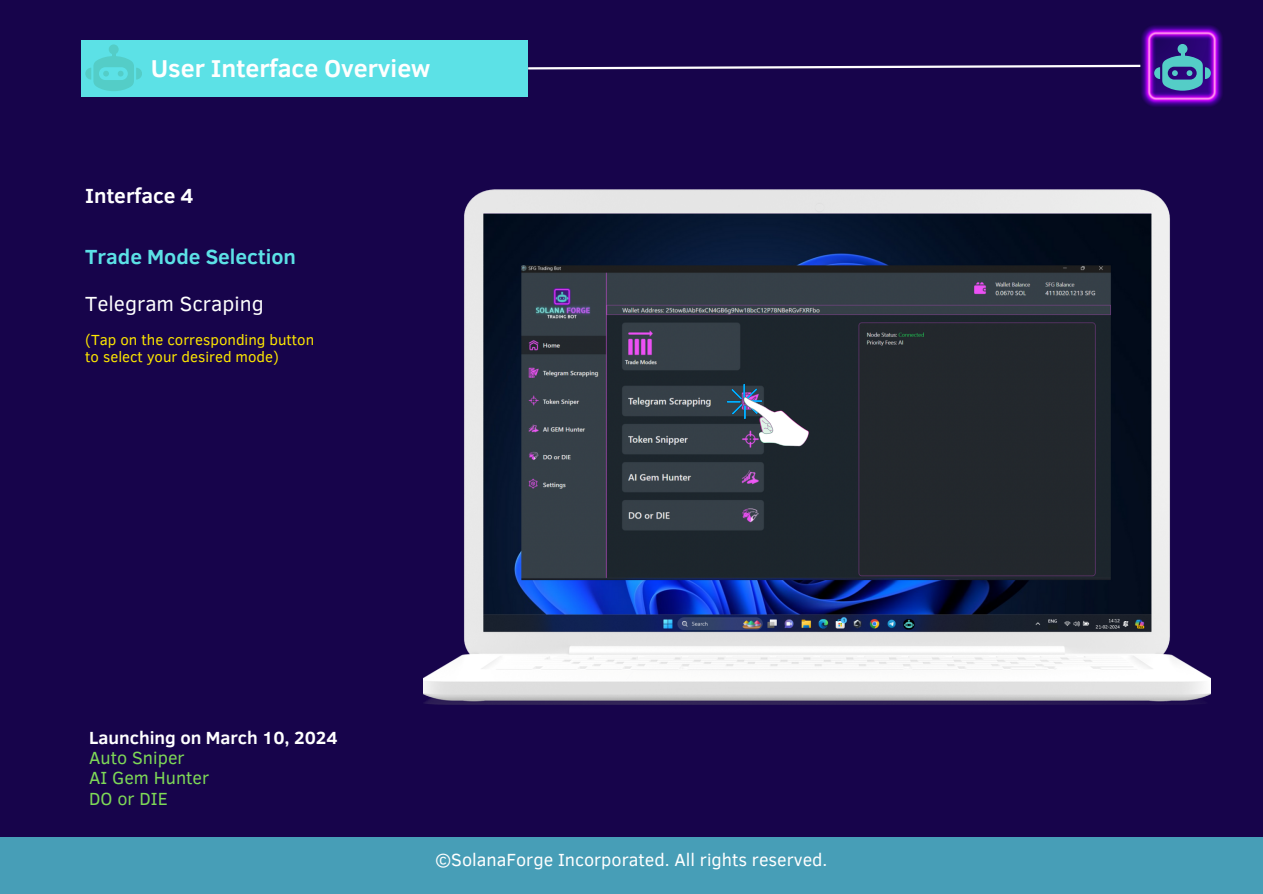
<style>
.page{position:relative;width:1263px;height:894px;background:#fff}
.page>*{position:absolute;margin:0;border:0;box-sizing:border-box;transform-origin:0 0}
.t1{font:700 25.05px "Clear Sans";color:#fff}
.t2{font:700 21px "Clear Sans";color:#5ce1e6}
.t3{font:21px "Clear Sans";color:#fff}
.t4{font:700 21px "Clear Sans";color:#fff}
.t5{font:18px "Clear Sans";color:#fff}
.t6{font:18px/20.2px "Clear Sans";color:#7ed957}
.t7{font:700 18px "Clear Sans";color:#fff}
.t8{font:15px/16.8px "Clear Sans";color:#ffe800}
</style>
<div class="page">
<div style="left:0;top:0;width:1263px;height:893px;background:#17044b"></div>
<div style="left:0;top:837px;width:1263px;height:56px;background:#479eb7"></div>
<div style="left:81px;top:40px;width:447px;height:57px;background:#5ce1e6"></div>
<svg style="left:528px;top:64px;width:612px;height:6px"></svg>
<img style="left:1140px;top:25px;width:83px;height:82px">
<div style="left:1177px;top:44px;width:10px;height:10px;background:#54cdc7;border-radius:50%"></div>
<svg style="left:1154px;top:53px;width:56px;height:38px;background:#4169a1"></svg>
<div style="left:109px;top:44px;width:10px;height:10px;background:#54cdc7;border-radius:50%"></div>
<svg style="left:85px;top:53px;width:57px;height:38px"></svg>
<img style="left:423px;top:189px;width:788px;height:515px">
<img style="left:724px;top:381px;width:93px;height:79px">
<h1 class="t1" style="left:151px;top:50px;width:281px">User Interface Overview</h1>
<h2 class="t4" style="left:85px;top:180px;width:110px">Interface 4</h2>
<h2 class="t2" style="left:85px;top:241px;width:212px">Trade Mode Selection</h2>
<h2 class="t3" style="left:85px;top:288px;width:180px">Telegram Scraping</h2>
<p class="t8" style="left:85px;top:331px;width:230px">(Tap on the corresponding button to select your desired mode)</p>
<p class="t7" style="left:89px;top:724px;width:250px">Launching on March 10, 2024</p>
<p class="t6" style="left:89px;top:746px;width:121px">Auto Sniper<br>AI Gem Hunter<br>DO or DIE</p>
<p class="t5" style="left:435px;top:846px;width:394px">©SolanaForge Incorporated. All rights reserved.</p>
</div>
